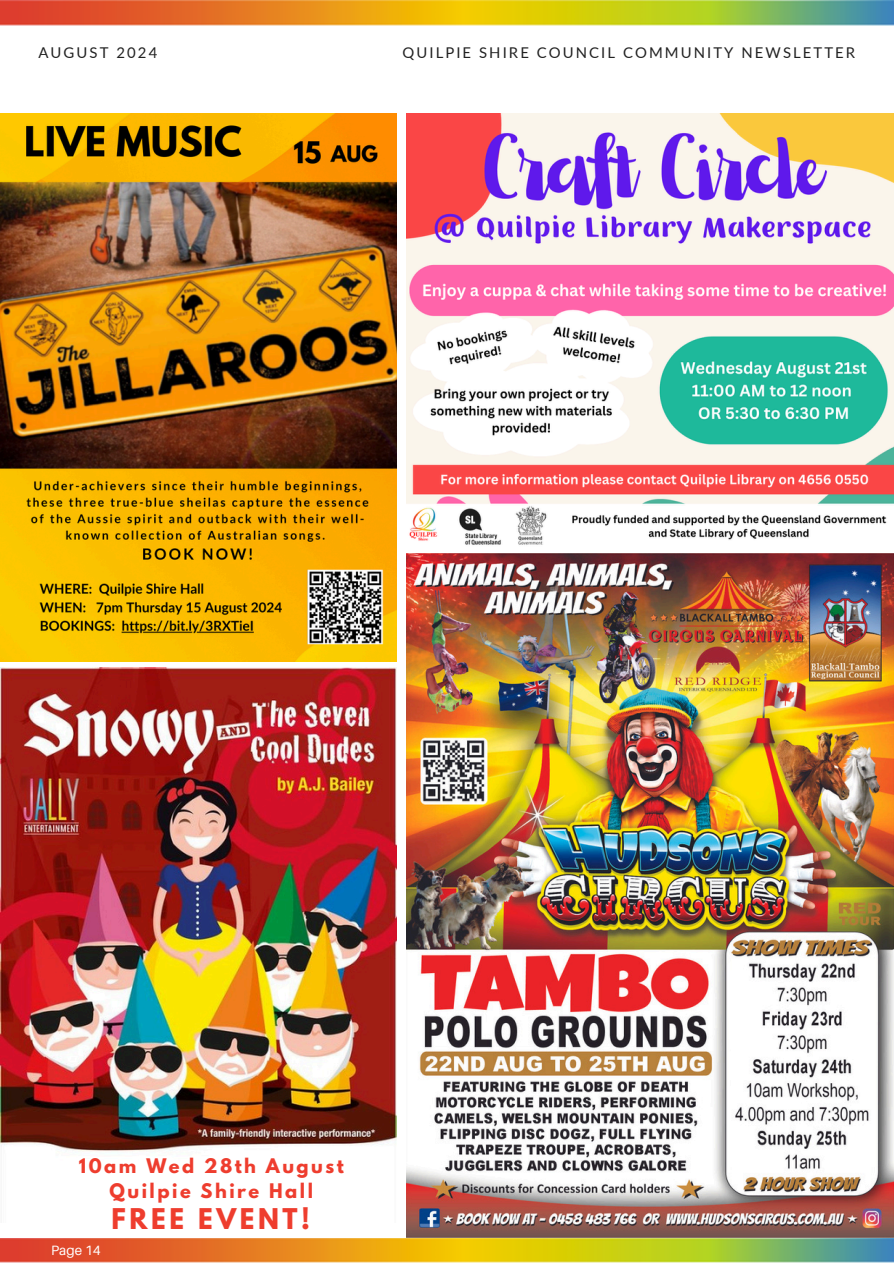
<style>
.page{position:relative;width:894px;height:1264px;background:#fff}
.page>*{position:absolute;margin:0;border:0;box-sizing:border-box;transform-origin:0 0}
.t1{font:700 25.35px "League Spartan";letter-spacing:.14em;color:#ee3d2e}
.t2{font:700 17.85px/24.8px "League Spartan";letter-spacing:.14em;color:#ee3d2e;text-align:center}
.t3{font:14.85px "Lato";letter-spacing:.14em;color:#222}
.t4{font:13.5px "Aileron";color:#fff}
</style>
<div class="page">
<img style="left:0;top:1px;width:893px;height:25px">
<img style="left:0;top:1237px;width:893px;height:26px">
<img style="left:406px;top:553px;width:487px;height:684px">
<img style="left:0;top:114px;width:396px;height:547px">
<img style="left:0;top:667px;width:396px;height:485px">
<img style="left:406px;top:114px;width:487px;height:431px">
<p class="t3" style="left:38px;top:43px;width:120px">AUGUST 2024</p>
<p class="t3" style="left:402px;top:43px;width:454px">QUILPIE SHIRE COUNCIL COMMUNITY NEWSLETTER</p>
<p class="t2" style="left:79px;top:1155px;width:266px">10am Wed 28th August<br>Quilpie Shire Hall</p>
<p class="t1" style="left:112px;top:1206px;width:200px">FREE EVENT!</p>
<p class="t4" style="left:51px;top:1242px;width:51px">Page 14</p>
</div>
